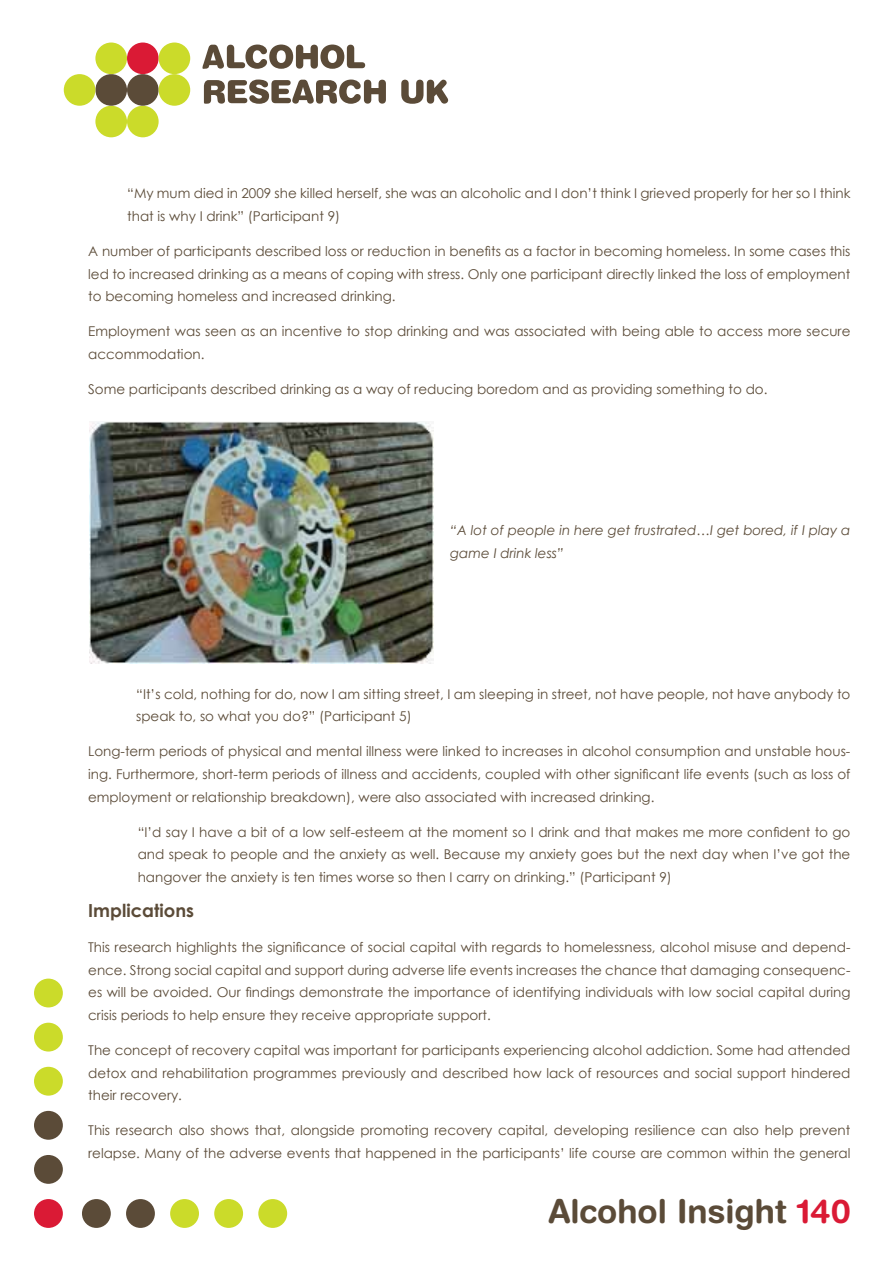
<style>
.page{position:relative;width:893px;height:1263px;background:#fff}
.page>*{position:absolute;margin:0;border:0;box-sizing:border-box;transform-origin:0 0}
.t1{font:700 33px "Helvetica Rounded";color:#5b4b38}
.t2{font:700 18px "Century Gothic";color:#5b4b38}
.t3{font:13.5px/22.5px "Century Gothic";color:#5b4b38;text-align:justify}
.t4{font:italic 13.5px/22.5px "Century Gothic";color:#5b4b38}
.s1{color:#da1a35}
</style>
<div class="page">
<svg style="left:202px;top:45px;width:163px;height:24px"></svg>
<svg style="left:204px;top:80px;width:182px;height:24px"></svg>
<svg style="left:401px;top:80px;width:47px;height:24px"></svg>
<div style="left:95px;top:106px;width:32px;height:31px;background:#cbdb2a;border-radius:50%"></div>
<div style="left:127px;top:106px;width:32px;height:31px;background:#cbdb2a;border-radius:50%"></div>
<div style="left:95px;top:74px;width:32px;height:32px;background:#5b4b38;border-radius:50%"></div>
<div style="left:127px;top:74px;width:32px;height:32px;background:#5b4b38;border-radius:50%"></div>
<div style="left:64px;top:74px;width:31px;height:32px;background:#cbdb2a;border-radius:50%"></div>
<div style="left:159px;top:74px;width:31px;height:32px;background:#cbdb2a;border-radius:50%"></div>
<div style="left:95px;top:43px;width:32px;height:31px;background:#cbdb2a;border-radius:50%"></div>
<div style="left:127px;top:43px;width:32px;height:31px;background:#da1a35;border-radius:50%"></div>
<div style="left:159px;top:43px;width:31px;height:31px;background:#cbdb2a;border-radius:50%"></div>
<div style="left:34px;top:1155px;width:29px;height:29px;background:#5b4b38;border-radius:50%"></div>
<div style="left:34px;top:1111px;width:29px;height:29px;background:#5b4b38;border-radius:50%"></div>
<div style="left:34px;top:1023px;width:29px;height:28px;background:#cbdb2a;border-radius:50%"></div>
<div style="left:34px;top:978px;width:29px;height:29px;background:#cbdb2a;border-radius:50%"></div>
<div style="left:34px;top:1199px;width:29px;height:29px;background:#da1a35;border-radius:50%"></div>
<div style="left:34px;top:1067px;width:29px;height:28px;background:#cbdb2a;border-radius:50%"></div>
<div style="left:82px;top:1199px;width:29px;height:29px;background:#5b4b38;border-radius:50%"></div>
<div style="left:126px;top:1199px;width:29px;height:29px;background:#5b4b38;border-radius:50%"></div>
<div style="left:214px;top:1199px;width:29px;height:29px;background:#cbdb2a;border-radius:50%"></div>
<div style="left:258px;top:1199px;width:29px;height:29px;background:#cbdb2a;border-radius:50%"></div>
<div style="left:170px;top:1199px;width:29px;height:29px;background:#cbdb2a;border-radius:50%"></div>
<img style="left:90px;top:422px;width:343px;height:241px">
<p class="t3" style="left:127px;top:182px;width:725px">“My mum died in 2009 she killed herself, she was an alcoholic and I don’t think I grieved properly for her so I think that is why I drink” (Participant 9)</p>
<p class="t3" style="left:88px;top:240px;width:764px">A number of participants described loss or reduction in benefits as a factor in becoming homeless. In some cases this led to increased drinking as a means of coping with stress. Only one participant directly linked the loss of employment to becoming homeless and increased drinking.</p>
<p class="t3" style="left:88px;top:320px;width:764px">Employment was seen as an incentive to stop drinking and was associated with being able to access more secure accommodation.</p>
<p class="t3" style="left:88px;top:378px;width:681px">Some participants described drinking as a way of reducing boredom and as providing something to do.</p>
<p class="t4" style="left:450px;top:519px;width:402px">“A lot of people in here get frustrated…I get bored, if I play a game I drink less”</p>
<p class="t3" style="left:136px;top:682px;width:716px">“It’s cold, nothing for do, now I am sitting street, I am sleeping in street, not have people, not have anybody to speak to, so what you do?” (Participant 5)</p>
<p class="t3" style="left:88px;top:740px;width:764px">Long-term periods of physical and mental illness were linked to increases in alcohol consumption and unstable hous&shy;ing. Furthermore, short-term periods of illness and accidents, coupled with other significant life events (such as loss of employment or relationship breakdown), were also associated with increased drinking.</p>
<p class="t3" style="left:138px;top:820px;width:714px">“I’d say I have a bit of a low self-esteem at the moment so I drink and that makes me more confident to go and speak to people and the anxiety as well. Because my anxiety goes but the next day when I’ve got the hangover the anxiety is ten times worse so then I carry on drinking.” (Participant 9)</p>
<h2 class="t2" style="left:88px;top:897px;width:107px">Implications</h2>
<p class="t3" style="left:88px;top:936px;width:764px">This research highlights the significance of social capital with regards to homelessness, alcohol misuse and depend&shy;ence. Strong social capital and support during adverse life events increases the chance that damaging consequenc&shy;es will be avoided. Our findings demonstrate the importance of identifying individuals with low social capital during crisis periods to help ensure they receive appropriate support.</p>
<p class="t3" style="left:88px;top:1039px;width:764px">The concept of recovery capital was important for participants experiencing alcohol addiction. Some had attended detox and rehabilitation programmes previously and described how lack of resources and social support hindered their recovery.</p>
<p class="t3" style="left:88px;top:1119px;width:764px">This research also shows that, alongside promoting recovery capital, developing resilience can also help prevent relapse. Many of the adverse events that happened in the participants’ life course are common within the general</p>
<h1 class="t1" style="left:548px;top:1191px;width:304px">Alcohol Insight <span class="s1">140</span></h1>
</div>
